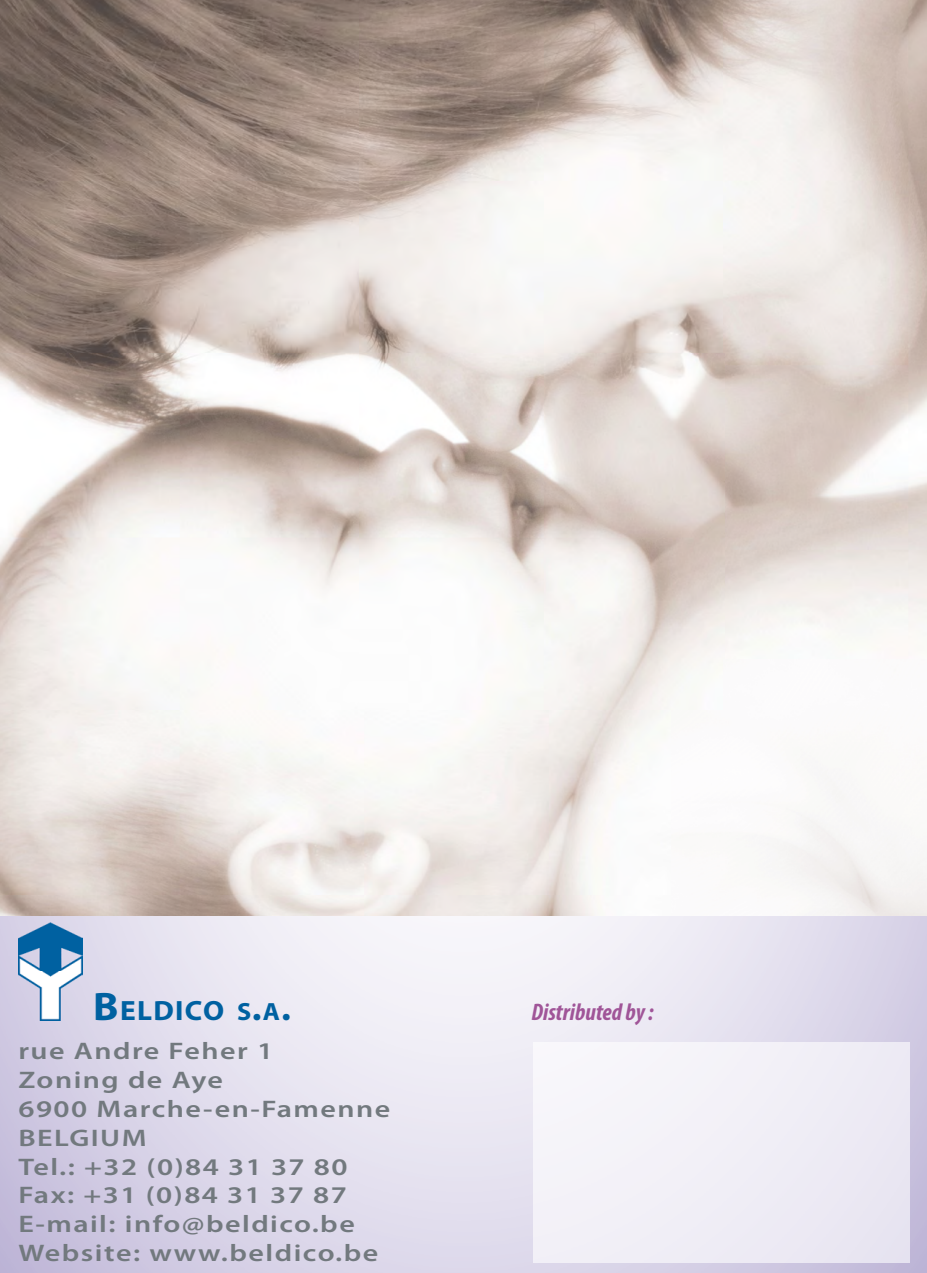
<style>
.page{position:relative;width:927px;height:1273px;background:#fff}
.page>*{position:absolute;margin:0;border:0;box-sizing:border-box;transform-origin:0 0}
.t1{font:700 27.9px "Myriad Pro";letter-spacing:.045em;color:#0061a1;scale:1.05 1}
.t2{font:600 24px/28.8px "Myriad Pro";letter-spacing:.05em;color:#72797e;scale:1.25 1}
.t3{font:italic 700 condensed 24px "Myriad Pro";color:#a05598}
.s1{font-size:39.9px}
.s2{font-size:24.9px}
.s3{font-size:35.7px}
</style>
<div class="page">
<img style="left:0;top:915px;width:567px;height:357px">
<img style="left:880px;top:1071px;width:46px;height:201px">
<img style="left:0;top:0;width:926px;height:915px">
<img style="left:18px;top:922px;width:64px;height:98px">
<div style="left:533px;top:1042px;width:375px;height:220px;background:#f1eff6"></div>
<p class="t1" style="left:93px;top:992px;width:190px"><span class="s1">B</span>ELDICO <span class="s2">S</span><span class="s3">.</span><span class="s2">A</span><span class="s3">.</span></p>
<p class="t3" style="left:531px;top:997px;width:124px">Distributed by :</p>
<p class="t2" style="left:18px;top:1036px;width:299px">rue Andre Feher 1<br>Zoning de Aye<br>6900 Marche-en-Famenne<br>BELGIUM<br>Tel.: +32 (0)84 31 37 80<br>Fax: +31 (0)84 31 37 87<br>E-mail: info@beldico.be<br>Website: www.beldico.be</p>
</div>
